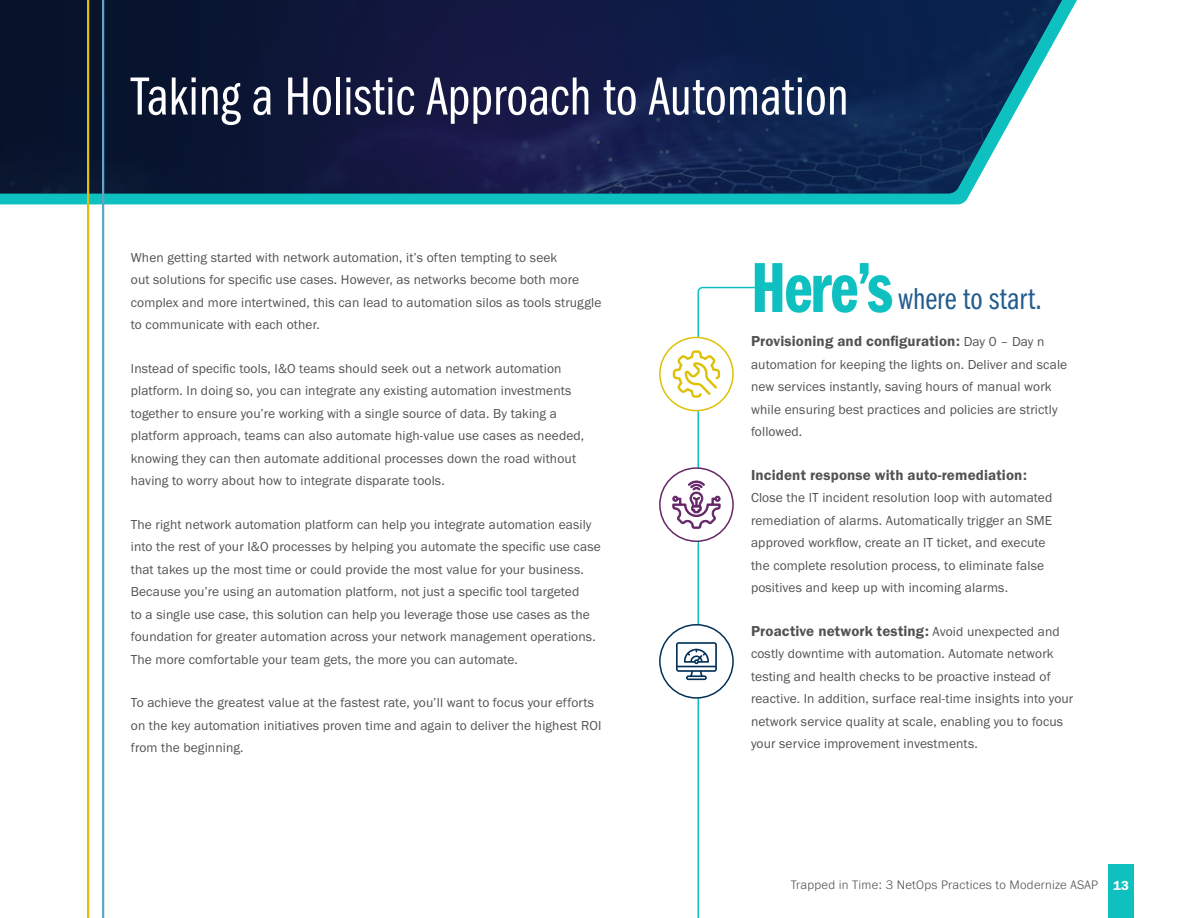
<style>
.page{position:relative;width:1188px;height:918px;background:#fff}
.page>*{position:absolute;margin:0;border:0;box-sizing:border-box;transform-origin:0 0}
.t1{font:73.35px "Franklin Gothic URW Com Dem";color:#0ec0c0}
.t2{font:55.5px "Franklin Gothic URW Com Boo";color:#fff}
.t3{font:31.35px "Franklin Gothic URW Com Boo";color:#225c8e}
.t4{font:15px "Franklin Gothic URW Dem";letter-spacing:.01em;color:#525252}
.t5{font:13.5px/22.5px "Franklin Gothic URW Boo";letter-spacing:.01em;color:#525252}
.t6{font:300 12.75px "Franklin Gothic URW";letter-spacing:.02em;color:#525252}
.s1{font-family:"Franklin Gothic URW Boo";font-size:13.5px}
.s2{font-family:"Franklin Gothic URW Dem";font-weight:400;font-size:13.5px;color:#fff}
</style>
<div class="page">
<svg style="left:0;top:0;width:1077px;height:204px;fill:#0ec0c0"></svg>
<img style="left:0;top:0;width:1062px;height:193px">
<hr style="left:87px;top:0;width:2px;height:918px;background:#dfc004">
<hr style="left:102px;top:0;width:2px;height:918px;background:#63a3c9">
<svg style="left:672px;top:286px;width:91px;height:632px"></svg>
<div style="left:1108px;top:864px;width:26px;height:54px;background:#0ec0c0"></div>
<h2 class="t2" style="left:131px;top:59px;width:719px">Taking a Holistic Approach to Automation</h2>
<p class="t5" style="left:131px;top:246px;width:472px">When getting started with network automation, it’s often tempting to seek<br>out solutions for specific use cases. However, as networks become both more complex and more intertwined, this can lead to automation silos as tools struggle to communicate with each other.</p>
<p class="t5" style="left:131px;top:357px;width:455px">Instead of specific tools, I&amp;O teams should seek out a network automation platform. In doing so, you can integrate any existing automation investments together to ensure you’re working with a single source of data. By taking a platform approach, teams can also automate high-value use cases as needed, knowing they can then automate additional processes down the road without having to worry about how to integrate disparate tools.</p>
<p class="t5" style="left:131px;top:513px;width:471px">The right network automation platform can help you integrate automation easily into the rest of your I&amp;O processes by helping you automate the specific use case that takes up the most time or could provide the most value for your business.<br>Because you’re using an automation platform, not just a specific tool targeted<br>to a single use case, this solution can help you leverage those use cases as the foundation for greater automation across your network management operations.<br>The more comfortable your team gets, the more you can automate.</p>
<p class="t5" style="left:131px;top:691px;width:472px">To achieve the greatest value at the fastest rate, you’ll want to focus your efforts on the key automation initiatives proven time and again to deliver the highest ROI from the beginning.</p>
<h1 class="t1" style="left:751px;top:236px;width:143px">Here’s</h1>
<h3 class="t3" style="left:899px;top:277px;width:145px">where to start.</h3>
<p class="t4" style="left:751px;top:332px;width:295px">Provisioning and configuration: <span class="s1">Day 0 – Day n</span></p>
<p class="t5" style="left:751px;top:353px;width:318px">automation for keeping the lights on. Deliver and scale new services instantly, saving hours of manual work while ensuring best practices and policies are strictly followed.</p>
<p class="t4" style="left:751px;top:465px;width:278px">Incident response with auto-remediation:</p>
<p class="t5" style="left:751px;top:486px;width:303px">Close the IT incident resolution loop with automated remediation of alarms. Automatically trigger an SME approved workflow, create an IT ticket, and execute the complete resolution process, to eliminate false positives and keep up with incoming alarms.</p>
<p class="t4" style="left:751px;top:621px;width:310px">Proactive network testing: <span class="s1">Avoid unexpected and</span></p>
<p class="t5" style="left:751px;top:642px;width:324px">costly downtime with automation. Automate network testing and health checks to be proactive instead of reactive. In addition, surface real-time insights into your network service quality at scale, enabling you to focus your service improvement investments.</p>
<p class="t6" style="left:791px;top:877px;width:340px">Trapped in Time: 3 NetOps Practices to Modernize ASAP <span class="s2">13</span></p>
</div>
